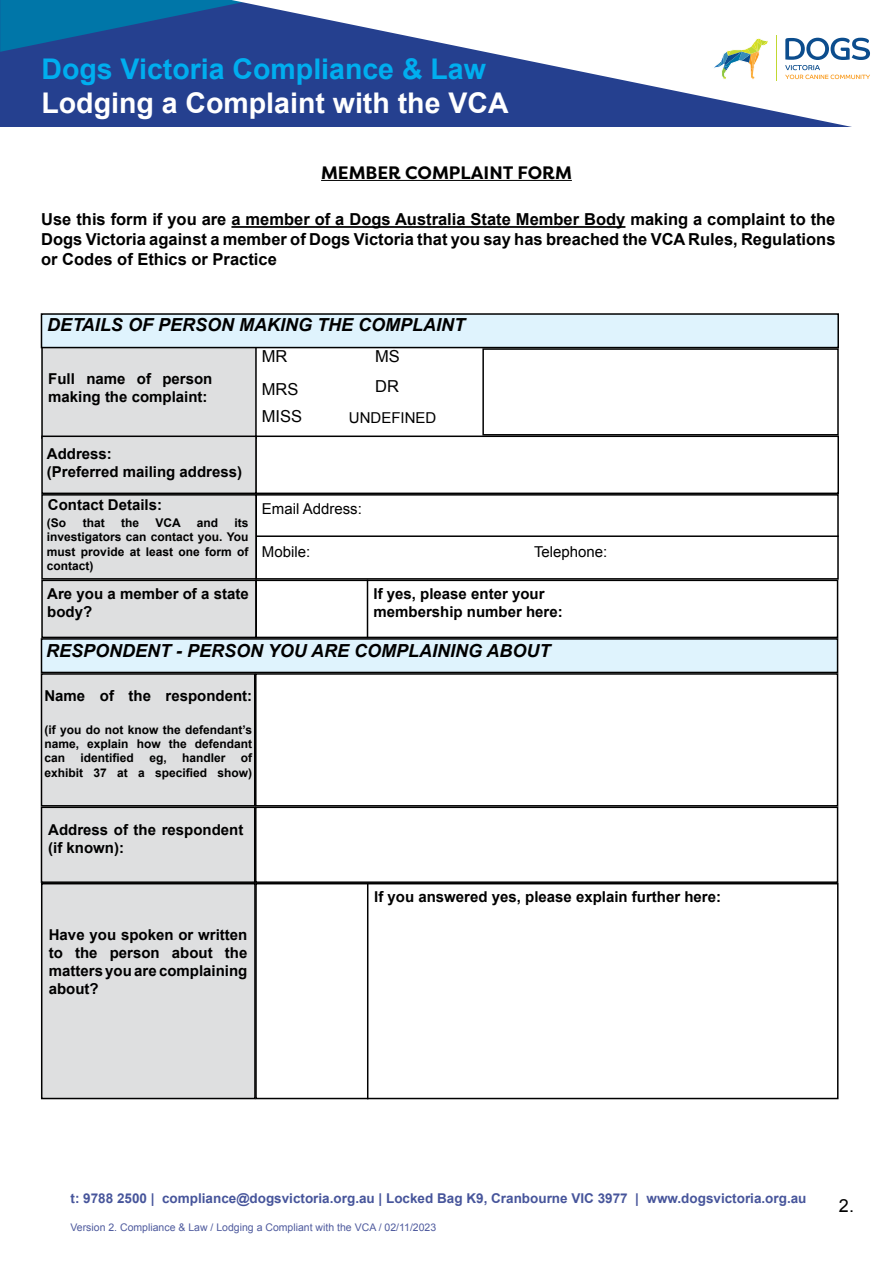
<style>
.page{position:relative;width:893px;height:1263px;background:#fff}
.page>*{position:absolute;margin:0;border:0;box-sizing:border-box;transform-origin:0 0}
.t1{font:700 28.5px "Arial";color:#fff}
.t2{font:700 28.5px "Arial";color:#00aeef}
.t3{font:italic 700 18px "Arial";color:#000}
.t4{font:700 18px "Filson Pro";color:#000}
.t5{font:18px "Arial";color:#000}
.t6{font:700 16.5px/19.8px "Arial";color:#000;text-align:justify}
.t7{font:16.5px/32.8px "Arial";color:#000}
.t8{font:700 15px/18px "Arial";color:#000}
.t9{font:15px "Arial";color:#000}
.t10{font:700 13.5px "Arial";color:#47559b}
.t11{font:700 12px/14.4px "Arial";color:#000;text-align:justify}
.t12{font:10.5px "Arial";color:#4f5b9e}
</style>
<div class="page">
<div style="left:0;top:0;width:893px;height:127px;background:#25408f"></div>
<svg style="left:0;top:0;width:232px;height:52px"></svg>
<svg style="left:232px;top:0;width:661px;height:127px"></svg>
<svg style="left:777px;top:38px;width:93px;height:42px;background:#c7d2dc"></svg>
<hr style="left:775px;top:35px;width:1px;height:46px;background:#c1d831">
<svg style="left:711px;top:38px;width:58px;height:43px;background:#dfe7d8"></svg>
<hr style="left:321px;top:180px;width:251px;height:1px;background:#000">
<hr style="left:231px;top:226px;width:394px;height:2px;background:#000">
<div style="left:42px;top:340px;width:214px;height:98px;background:#dedfe0"></div>
<div style="left:41px;top:340px;width:216px;height:99px;border:2px solid #000"></div>
<div style="left:482px;top:348px;width:357px;height:87px;border:2px solid #000"></div>
<div style="left:255px;top:435px;width:584px;height:59px;border:2px solid #000"></div>
<div style="left:42px;top:436px;width:214px;height:57px;background:#dedfe0"></div>
<div style="left:41px;top:435px;width:216px;height:59px;border:2px solid #000"></div>
<div style="left:255px;top:494px;width:584px;height:86px;border:2px solid #000"></div>
<div style="left:42px;top:495px;width:214px;height:84px;background:#dedfe0"></div>
<div style="left:41px;top:494px;width:216px;height:86px;border:2px solid #000"></div>
<hr style="left:257px;top:535px;width:582px;height:2px;background:#000">
<div style="left:42px;top:580px;width:214px;height:57px;background:#dedfe0"></div>
<div style="left:41px;top:580px;width:216px;height:58px;border:2px solid #000"></div>
<div style="left:255px;top:580px;width:583px;height:58px;border:2px solid #000"></div>
<hr style="left:367px;top:580px;width:1px;height:58px;background:#000">
<div style="left:41px;top:314px;width:797px;height:34px;background:#dff3fd"></div>
<div style="left:41px;top:313px;width:798px;height:35px;border:2px solid #000"></div>
<div style="left:41px;top:639px;width:796px;height:33px;background:#dff3fd"></div>
<div style="left:41px;top:638px;width:797px;height:35px;border:2px solid #000"></div>
<div style="left:41px;top:674px;width:214px;height:132px;background:#dedfe0"></div>
<div style="left:41px;top:673px;width:214px;height:133px;border:2px solid #000"></div>
<div style="left:255px;top:673px;width:583px;height:133px;border:2px solid #000"></div>
<div style="left:41px;top:807px;width:214px;height:75px;background:#dedfe0"></div>
<div style="left:41px;top:806px;width:214px;height:77px;border:2px solid #000"></div>
<div style="left:255px;top:806px;width:583px;height:77px;border:2px solid #000"></div>
<div style="left:42px;top:884px;width:213px;height:214px;background:#dedfe0"></div>
<div style="left:41px;top:883px;width:215px;height:216px;border:2px solid #000"></div>
<div style="left:255px;top:883px;width:583px;height:216px;border:2px solid #000"></div>
<hr style="left:367px;top:883px;width:1px;height:216px;background:#000">
<h1 class="t2" style="left:41px;top:50px;width:446px">Dogs Victoria Compliance &amp; Law</h1>
<h1 class="t1" style="left:41px;top:85px;width:469px">Lodging a Complaint with the VCA</h1>
<p class="t4" style="left:321px;top:161px;width:252px">MEMBER COMPLAINT FORM</p>
<p class="t6" style="left:41px;top:210px;width:796px">Use this form if you are a member of a Dogs Australia State Member Body making a complaint to the Dogs Victoria against a member of Dogs Victoria that you say has breached the VCA Rules, Regulations or Codes of Ethics or Practice</p>
<p class="t3" style="left:47px;top:313px;width:419px">DETAILS OF PERSON MAKING THE COMPLAINT</p>
<p class="t8" style="left:48px;top:370px;width:166px">Full name of person making the complaint:</p>
<p class="t8" style="left:47px;top:446px;width:197px">Address:<br>(Preferred mailing address)</p>
<p class="t11" style="left:47px;top:516px;width:21px">(So</p>
<p class="t11" style="left:83px;top:516px;width:23px">that</p>
<p class="t11" style="left:121px;top:516px;width:19px">the</p>
<p class="t11" style="left:155px;top:516px;width:27px">VCA</p>
<p class="t11" style="left:197px;top:516px;width:23px">and</p>
<p class="t8" style="left:48px;top:496px;width:116px">Contact Details:</p>
<p class="t11" style="left:47px;top:516px;width:203px;text-indent:188px">its investigators can contact you. You must provide at least one form of contact)</p>
<p class="t7" style="left:262px;top:340px;width:38px">MR<br>MRS</p>
<p class="t7" style="left:262px;top:400px;width:42px">MISS</p>
<p class="t7" style="left:375px;top:341px;width:26px;line-height:30.2px">MS<br>DR</p>
<p class="t9" style="left:349px;top:408px;width:89px">UNDEFINED</p>
<p class="t9" style="left:262px;top:499px;width:102px">Email Address:</p>
<p class="t9" style="left:262px;top:542px;width:50px">Mobile:</p>
<p class="t9" style="left:534px;top:542px;width:75px">Telephone:</p>
<p class="t8" style="left:47px;top:585px;width:203px">Are you a member of a state body?</p>
<p class="t8" style="left:374px;top:585px;width:191px">If yes, please enter your membership number here:</p>
<p class="t3" style="left:46px;top:639px;width:506px">RESPONDENT - PERSON YOU ARE COMPLAINING ABOUT</p>
<p class="t8" style="left:44px;top:687px;width:209px">Name of the respondent:</p>
<p class="t11" style="left:44px;top:723px;width:209px">(if you do not know the defendant’s name, explain how the defendant can</p>
<p class="t11" style="left:44px;top:751px;width:209px;text-align:right">of<br>exhibit 37 at a specified show)</p>
<p class="t11" style="left:81px;top:751px;width:55px">identified</p>
<p class="t11" style="left:149px;top:751px;width:19px">eg,</p>
<p class="t11" style="left:182px;top:751px;width:45px">handler</p>
<p class="t8" style="left:48px;top:821px;width:197px">Address of the respondent (if known):</p>
<p class="t8" style="left:49px;top:926px;width:200px;text-align:justify">Have you spoken or written to the person about the matters you are complaining about?</p>
<p class="t8" style="left:374px;top:889px;width:348px">If you answered yes, please explain further here:</p>
<p class="t10" style="left:71px;top:1189px;width:737px">t: 9788 2500 | compliance@dogsvictoria.org.au | Locked Bag K9, Cranbourne VIC 3977 | www.dogsvictoria.org.au</p>
<p class="t12" style="left:71px;top:1221px;width:367px">Version 2. Compliance &amp; Law / Lodging a Compliant with the VCA / 02/11/2023</p>
<p class="t5" style="left:839px;top:1194px;width:17px">2.</p>
</div>
